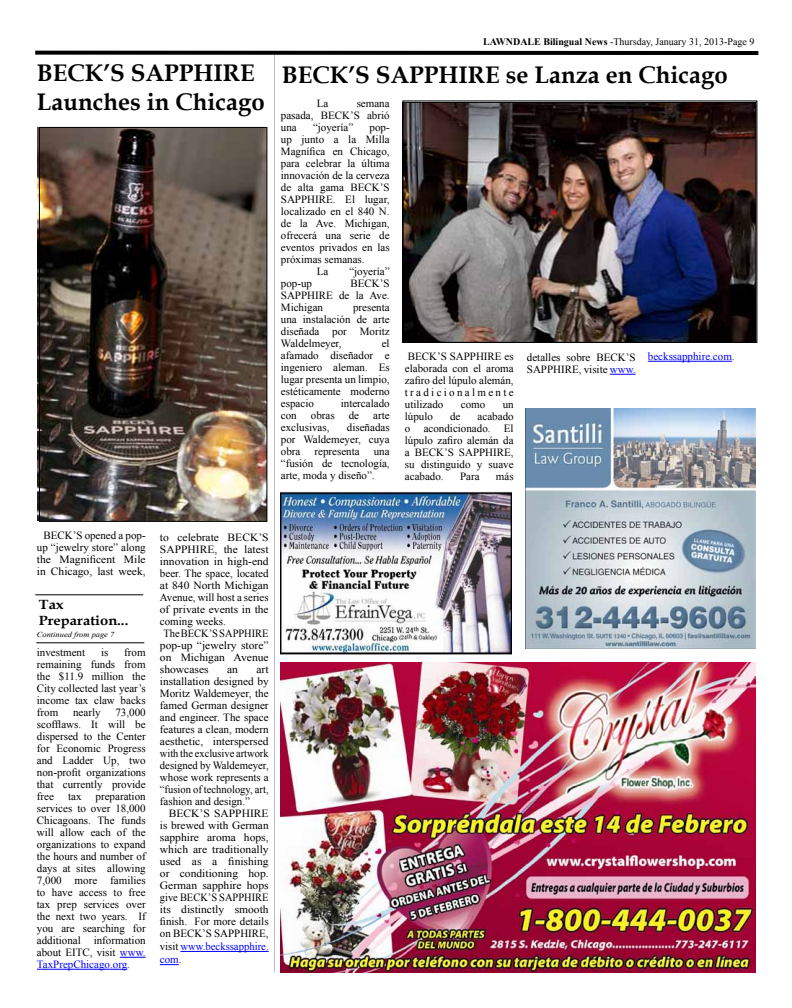
<style>
.page{position:relative;width:792px;height:1008px;background:#fff}
.page>*{position:absolute;margin:0;border:0;box-sizing:border-box;transform-origin:0 0}
.t1{font:700 24px/28.8px "Book Antiqua";color:#000}
.t2{font:700 13.3px/16.8px "Book Antiqua";color:#000;scale:1.11 1}
.t3{font:11px/12px "Times New Roman";color:#000;text-align:justify}
.t4{font:11px/12px "Times New Roman";color:#000;text-align:justify;scale:1.05 1}
.t5{font:11px/13.2px "Times New Roman";color:#00f}
.t6{font:11px "Times New Roman";color:#000;scale:1.04 1}
.t7{font:11px "Times New Roman";color:#000;scale:.95 1}
.t8{font:10px "Times New Roman";color:#000}
.t9{font:italic 7.6px "Times New Roman";color:#000;scale:1.11 1}
.s1{font-weight:700}
.s2{color:#00f}
.s3{color:#000}
</style>
<div class="page">
<img style="left:525px;top:408px;width:231px;height:241px">
<img style="left:281px;top:492px;width:231px;height:162px">
<svg style="left:35px;top:50px;width:724px;height:7px"></svg>
<img style="left:281px;top:662px;width:474px;height:310px">
<svg style="left:120px;top:957px;width:26px;height:1px"></svg>
<hr style="left:37px;top:969px;width:90px;height:1px;background:#00f">
<hr style="left:35px;top:594px;width:108px;height:1px;background:#000">
<hr style="left:36px;top:642px;width:108px;height:1px;background:#000">
<img style="left:404px;top:104px;width:350px;height:237px">
<hr style="left:180px;top:951px;width:89px;height:1px;background:#00f">
<svg style="left:160px;top:964px;width:19px;height:1px"></svg>
<img style="left:38px;top:127px;width:227px;height:393px">
<svg style="left:610px;top:374px;width:26px;height:1px"></svg>
<hr style="left:648px;top:361px;width:84px;height:1px;background:#00f">
<div style="left:39px;top:127px;width:228px;height:395px;border:1px solid #000"></div>
<div style="left:402px;top:100px;width:355px;height:243px;border:1px solid #000"></div>
<h1 class="t1" style="left:37px;top:59px;width:229px">BECK’S SAPPHIRE<br>Launches in Chicago</h1>
<p class="t8" style="left:483px;top:35px;width:273px"><span class="s1">LAWNDALE Bilingual News</span> -Thursday, January 31, 2013-Page 9</p>
<h1 class="t1" style="left:282px;top:60px;width:447px">BECK’S SAPPHIRE se Lanza en Chicago</h1>
<p class="t3" style="left:317px;top:97px;width:13px">La</p>
<p class="t3" style="left:281px;top:97px;width:110px;text-indent:76px">semana pasada, BECK’S abrió una</p>
<p class="t3" style="left:313px;top:121px;width:42px">“joyería”</p>
<p class="t3" style="left:370px;top:121px;width:22px">pop-</p>
<p class="t3" style="left:281px;top:133px;width:110px">up junto a la Milla</p>
<p class="t3" style="left:281px;top:145px;width:110px">Magnífica en Chicago,</p>
<p class="t3" style="left:281px;top:157px;width:110px">para celebrar la última</p>
<p class="t3" style="left:281px;top:169px;width:110px">innovación de la cerveza</p>
<p class="t3" style="left:281px;top:181px;width:110px">de alta gama BECK’S</p>
<p class="t3" style="left:281px;top:193px;width:110px">SAPPHIRE. El lugar,</p>
<p class="t3" style="left:281px;top:205px;width:110px">localizado en el 840 N.</p>
<p class="t3" style="left:281px;top:217px;width:110px">de la Ave. Michigan,</p>
<p class="t3" style="left:281px;top:229px;width:110px">ofrecerá una serie de</p>
<p class="t3" style="left:281px;top:241px;width:110px">eventos privados en las</p>
<p class="t3" style="left:281px;top:253px;width:85px">próximas semanas.</p>
<p class="t3" style="left:317px;top:265px;width:13px">La</p>
<p class="t3" style="left:349px;top:265px;width:42px">“joyería”</p>
<p class="t3" style="left:281px;top:277px;width:33px">pop-up</p>
<p class="t3" style="left:281px;top:277px;width:110px;text-indent:70px">BECK’S SAPPHIRE de la Ave.<br>Michigan</p>
<p class="t3" style="left:281px;top:301px;width:110px;text-indent:72px">presenta una instalación de arte diseñada por Moritz Waldelmeyer,</p>
<p class="t3" style="left:281px;top:337px;width:110px;text-indent:101px">el afamado diseñador e ingeniero aleman. Es lugar presenta un limpio, estéticamente moderno espacio</p>
<p class="t3" style="left:527px;top:351px;width:110px">detalles sobre BECK’S<br>SAPPHIRE, visite <span class="s2">www.</span></p>
<p class="t5" style="left:648px;top:350px;width:88px">beckssapphire.com<span class="s3">.</span></p>
<p class="t3" style="left:405px;top:350px;width:110px">BECK’S SAPPHIRE es elaborada con el aroma zafiro del lúpulo alemán, tradicionalmente utilizado</p>
<p class="t3" style="left:341px;top:397px;width:50px">intercalado</p>
<p class="t3" style="left:461px;top:398px;width:26px">como</p>
<p class="t3" style="left:503px;top:398px;width:12px">un</p>
<p class="t3" style="left:281px;top:409px;width:17px">con</p>
<p class="t3" style="left:311px;top:409px;width:25px">obras</p>
<p class="t3" style="left:349px;top:409px;width:12px">de</p>
<p class="t3" style="left:373px;top:409px;width:18px">arte</p>
<p class="t3" style="left:281px;top:421px;width:50px">exclusivas,</p>
<p class="t3" style="left:281px;top:421px;width:110px;text-indent:66px">diseñadas por Waldemeyer, cuya obra</p>
<p class="t3" style="left:315px;top:445px;width:47px">representa</p>
<p class="t3" style="left:281px;top:445px;width:110px;text-indent:93px">una “fusión de tecnología, arte, moda y diseño”.</p>
<p class="t3" style="left:405px;top:410px;width:30px">lúpulo</p>
<p class="t3" style="left:450px;top:410px;width:12px">de</p>
<p class="t3" style="left:405px;top:410px;width:110px;text-indent:73px">acabado o acondicionado. El lúpulo zafiro alemán da a BECK’S SAPPHIRE, su distinguido y suave acabado.</p>
<p class="t3" style="left:460px;top:470px;width:21px">Para</p>
<p class="t3" style="left:496px;top:470px;width:19px">más</p>
<p class="t3" style="left:37px;top:529px;width:110px;text-align:center">BECK’S opened a pop&shy;up “jewelry store” along the Magnificent Mile in Chicago, last week,</p>
<p class="t4" style="left:160px;top:531px;width:105px">to celebrate BECK’S</p>
<p class="t4" style="left:160px;top:543px;width:105px">SAPPHIRE, the latest</p>
<p class="t4" style="left:160px;top:555px;width:105px">innovation in high-end</p>
<p class="t3" style="left:160px;top:567px;width:110px">beer. The space, located</p>
<p class="t4" style="left:160px;top:579px;width:105px">at 840 North Michigan</p>
<p class="t3" style="left:160px;top:591px;width:110px">Avenue, will host a series</p>
<p class="t6" style="left:160px;top:602px;width:106px">of private events in the</p>
<p class="t3" style="left:160px;top:615px;width:67px">coming weeks.</p>
<p class="t7" style="left:163px;top:626px;width:112px">The BECK’S SAPPHIRE</p>
<p class="t4" style="left:160px;top:639px;width:105px">pop-up “jewelry store”</p>
<p class="t4" style="left:160px;top:651px;width:105px">on Michigan Avenue</p>
<p class="t4" style="left:160px;top:663px;width:48px">showcases</p>
<p class="t4" style="left:227px;top:663px;width:12px">an</p>
<p class="t2" style="left:39px;top:596px;width:82px">Tax<br>Preparation...</p>
<p class="t9" style="left:37px;top:629px;width:71px">Continued from page 7</p>
<p class="t3" style="left:37px;top:646px;width:50px">investment</p>
<p class="t3" style="left:101px;top:646px;width:9px">is</p>
<p class="t3" style="left:37px;top:646px;width:110px;text-indent:87px">from remaining funds from the $11.9 million the City collected last year’s income tax claw backs from</p>
<p class="t4" style="left:160px;top:663px;width:105px;text-indent:97px">art installation designed by Moritz Waldemeyer, the famed German designer and engineer. The space features a clean, modern aesthetic, interspersed with the exclusive artwork designed by Waldemeyer, whose work represents a “fusion of technology, art, fashion and design.”</p>
<p class="t4" style="left:160px;top:807px;width:105px;text-indent:9px">BECK’S SAPPHIRE is brewed with German sapphire aroma hops, which are traditionally used as a finishing or conditioning hop.<br>German sapphire hops give BECK’S SAPPHIRE its distinctly smooth finish. For more details on BECK’S SAPPHIRE,</p>
<p class="t5" style="left:160px;top:940px;width:110px"><span class="s3">visit</span> www.beckssapphire. com<span class="s3">.</span></p>
<p class="t3" style="left:73px;top:706px;width:29px">nearly</p>
<p class="t3" style="left:37px;top:706px;width:110px;text-indent:79px">73,000 scofflaws. It will be dispersed to the Center for Economic Progress and Ladder Up, two non-profit organizations that currently provide free</p>
<p class="t3" style="left:37px;top:790px;width:110px;text-indent:59px">preparation services to over 18,000<br>Chicagoans. The funds will allow each of the organizations to expand the hours and number of days at sites allowing 7,000 more families to have access to free tax prep services over the next two years. If you are searching for additional information about EITC, visit <span class="s2">www.<br>TaxPrepChicago.org</span>.</p>
<p class="t3" style="left:68px;top:790px;width:15px">tax</p>
</div>
